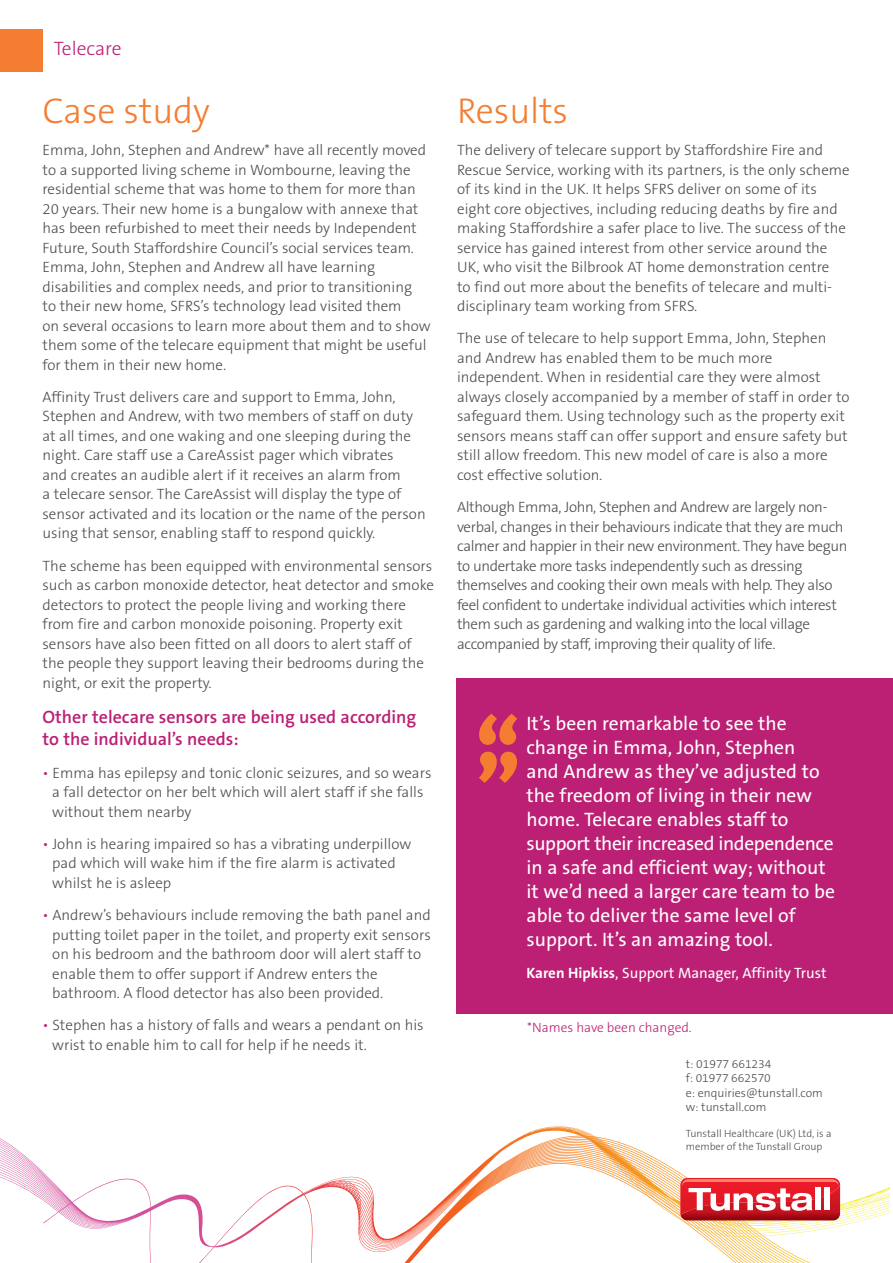
<style>
.page{position:relative;width:893px;height:1263px;background:#fff}
.page>*{position:absolute;margin:0;border:0;box-sizing:border-box;transform-origin:0 0}
.t1{font:900 78px "The Sans B W9";color:#f47d31}
.t2{font:300 36px "The Sans B W3";color:#f47d31}
.t3{font:19.5px/24px "The Sans B W5 Plain";color:#fff}
.t4{font:300 19.5px "The Sans B W3";color:#bb2074}
.t5{font:600 18px/22.5px "The Sans B W6";color:#bb2074}
.t6{font:300 15px/19.5px "The Sans B W3";color:#4b4c4d}
.t7{font:300 15px/19.5px "The Sans B W3";letter-spacing:-.025em;color:#4b4c4d}
.t8{font:15px "The Sans B W5 Plain";color:#fff}
.t9{font:300 13.5px "The Sans B W3";color:#bb2074}
.t10{font:300 12px/14.4px "The Sans B W3";color:#4b4c4d}
.t11{font:300 10.5px/12.6px "The Sans B W3";color:#4b4c4d}
.s1{color:#bb2074}
.s2{font-family:"The Sans B W7";font-weight:700}
</style>
<div class="page">
<div style="left:456px;top:677px;width:437px;height:336px;background:#bb2074"></div>
<svg style="left:42px;top:1135px;width:802px;height:128px"></svg>
<svg style="left:524px;top:1127px;width:366px;height:98px"></svg>
<div style="left:815px;top:1187px;width:6px;height:23px;background:#fff"></div>
<div style="left:825px;top:1187px;width:5px;height:23px;background:#fff"></div>
<div style="left:1px;top:29px;width:42px;height:43px;background:#f47d31"></div>
<h3 class="t4" style="left:54px;top:41px;width:69px">Telecare</h3>
<h2 class="t2" style="left:43px;top:96px;width:169px">Case study</h2>
<p class="t6" style="left:43px;top:142px;width:390px">Emma, John, Stephen and Andrew* have all recently moved to a supported living scheme in Wombourne, leaving the residential scheme that was home to them for more than 20 years. Their new home is a bungalow with annexe that has been refurbished to meet their needs by Independent Future, South Staffordshire Council’s social services team.<br>Emma, John, Stephen and Andrew all have learning disabilities and complex needs, and prior to transitioning<br>to their new home, SFRS’s technology lead visited them<br>on several occasions to learn more about them and to show them some of the telecare equipment that might be useful for them in their new home.</p>
<p class="t6" style="left:43px;top:388px;width:385px">Affinity Trust delivers care and support to Emma, John, Stephen and Andrew, with two members of staff on duty at all times, and one waking and one sleeping during the night. Care staff use a CareAssist pager which vibrates<br>and creates an audible alert if it receives an alarm from<br>a telecare sensor. The CareAssist will display the type of sensor activated and its location or the name of the person using that sensor, enabling staff to respond quickly.</p>
<p class="t6" style="left:43px;top:557px;width:393px">The scheme has been equipped with environmental sensors such as carbon monoxide detector, heat detector and smoke detectors to protect the people living and working there from fire and carbon monoxide poisoning. Property exit sensors have also been fitted on all doors to alert staff of the people they support leaving their bedrooms during the night, or exit the property.</p>
<p class="t5" style="left:43px;top:707px;width:375px">Other telecare sensors are being used according to the individual’s needs:</p>
<p class="t6" style="left:52px;top:764px;width:381px;text-indent:-10px"><span class="s1">•</span> Emma has epilepsy and tonic clonic seizures, and so wears a fall detector on her belt which will alert staff if she falls without them nearby</p>
<p class="t6" style="left:52px;top:835px;width:361px;text-indent:-10px"><span class="s1">•</span> John is hearing impaired so has a vibrating underpillow pad which will wake him if the fire alarm is activated whilst he is asleep</p>
<p class="t6" style="left:52px;top:907px;width:380px;text-indent:-10px"><span class="s1">•</span> Andrew’s behaviours include removing the bath panel and putting toilet paper in the toilet, and property exit sensors on his bedroom and the bathroom door will alert staff to enable them to offer support if Andrew enters the bathroom. A flood detector has also been provided.</p>
<p class="t6" style="left:52px;top:1017px;width:373px;text-indent:-10px"><span class="s1">•</span> Stephen has a history of falls and wears a pendant on his wrist to enable him to call for help if he needs it.</p>
<h2 class="t2" style="left:457px;top:96px;width:113px">Results</h2>
<p class="t6" style="left:457px;top:142px;width:394px">The delivery of telecare support by Staffordshire Fire and Rescue Service, working with its partners, is the only scheme of its kind in the UK. It helps SFRS deliver on some of its eight core objectives, including reducing deaths by fire and making Staffordshire a safer place to live. The success of the service has gained interest from other service around the UK, who visit the Bilbrook AT home demonstration centre<br>to find out more about the benefits of telecare and multi&shy;disciplinary team working from SFRS.</p>
<p class="t6" style="left:457px;top:330px;width:394px">The use of telecare to help support Emma, John, Stephen and Andrew has enabled them to be much more independent. When in residential care they were almost always closely accompanied by a member of staff in order to safeguard them. Using technology such as the property exit sensors means staff can offer support and ensure safety but still allow freedom. This new model of care is also a more cost effective solution.</p>
<p class="t7" style="left:457px;top:499px;width:392px">Although Emma, John, Stephen and Andrew are largely non&shy;verbal, changes in their behaviours indicate that they are much calmer and happier in their new environment. They have begun to undertake more tasks independently such as dressing themselves and cooking their own meals with help. They also feel confident to undertake individual activities which interest them such as gardening and walking into the local village accompanied by staff, improving their quality of life.</p>
<h1 class="t1" style="left:476px;top:716px;width:45px">“</h1>
<h1 class="t1" style="left:520px;top:780px;width:45px;rotate:-180deg">“</h1>
<p class="t3" style="left:526px;top:713px;width:310px">It’s been remarkable to see the change in Emma, John, Stephen<br>and Andrew as they’ve adjusted to the freedom of living in their new home. Telecare enables staff to support their increased independence in a safe and efficient way; without it we’d need a larger care team to be able to deliver the same level of support. It’s an amazing tool.</p>
<p class="t8" style="left:526px;top:967px;width:302px"><span class="s2">Karen Hipkiss</span>, Support Manager, Affinity Trust</p>
<p class="t9" style="left:527px;top:1022px;width:166px">*Names have been changed.</p>
<p class="t10" style="left:686px;top:1058px;width:139px">t: 01977 661234<br>f: 01977 662570<br>e: enquiries@tunstall.com w: tunstall.com</p>
<p class="t11" style="left:686px;top:1128px;width:147px">Tunstall Healthcare (UK) Ltd, is a member of the Tunstall Group</p>
</div>
